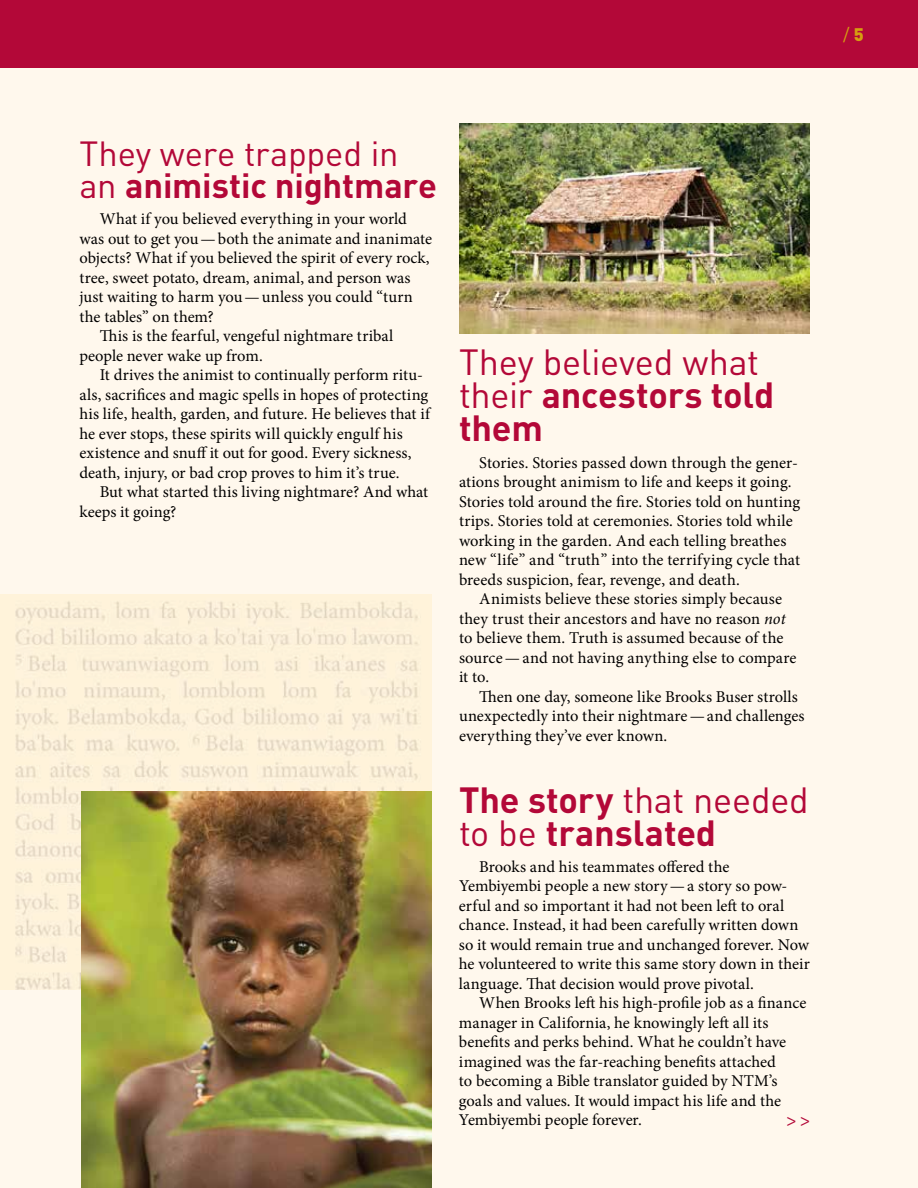
<style>
.page{position:relative;width:918px;height:1188px;background:#fff}
.page>*{position:absolute;margin:0;border:0;box-sizing:border-box;transform-origin:0 0}
.t1{font:36px/33px "DIN Pro";letter-spacing:-.005em;color:#b30838}
.t2{font:700 36px/33px "DIN Pro";letter-spacing:-.005em;color:#b30838}
.t3{font:34.5px/31.5px "DIN Pro";letter-spacing:-.005em;color:#b30838}
.t4{font:18px "DIN Pro";color:#d59f10}
.t5{font:700 18px "Minion Pro";color:#b30838}
.t6{font:16.5px/19.5px "Minion Pro";color:#000}
.s1{font-weight:900}
.s2{font-weight:700}
.s3{font-style:italic}
.s4{font-weight:400}
</style>
<div class="page">
<div style="left:0;top:56px;width:918px;height:1132px;background:#fff8ed"></div>
<div style="left:0;top:0;width:918px;height:68px;background:#b30838"></div>
<img style="left:0;top:594px;width:432px;height:396px">
<img style="left:459px;top:123px;width:351px;height:210px">
<img style="left:81px;top:792px;width:351px;height:396px">
<p class="t4" style="left:843px;top:20px;width:22px">/ <span class="s1">5</span></p>
<h2 class="t3" style="left:80px;top:135px;width:359px">They were trapped in an <span class="s2">animistic nightmare</span></h2>
<p class="t6" style="left:100px;top:209px;width:309px">What if you believed everything in your world</p>
<p class="t6" style="left:80px;top:229px;width:354px">was out to get you—both the animate and inanimate</p>
<p class="t6" style="left:80px;top:248px;width:352px">objects? What if you believed the spirit of every rock,</p>
<p class="t6" style="left:80px;top:268px;width:333px">tree, sweet potato, dream, animal, and person was</p>
<p class="t6" style="left:80px;top:287px;width:335px">just waiting to harm you—unless you could “turn</p>
<p class="t6" style="left:80px;top:307px;width:136px">the tables” on them?</p>
<p class="t6" style="left:100px;top:326px;width:295px">This is the fearful, vengeful nightmare tribal</p>
<p class="t6" style="left:80px;top:346px;width:185px">people never wake up from.</p>
<p class="t6" style="left:100px;top:365px;width:325px">It drives the animist to continually perform ritu-</p>
<p class="t6" style="left:80px;top:385px;width:350px">als, sacrifices and magic spells in hopes of protecting</p>
<p class="t6" style="left:80px;top:404px;width:352px">his life, health, garden, and future. He believes that if</p>
<p class="t6" style="left:80px;top:424px;width:325px">he ever stops, these spirits will quickly engulf his</p>
<p class="t6" style="left:80px;top:443px;width:334px">existence and snuff it out for good. Every sickness,</p>
<p class="t6" style="left:80px;top:463px;width:322px">death, injury, or bad crop proves to him it’s true.</p>
<p class="t6" style="left:100px;top:482px;width:330px">But what started this living nightmare? And what</p>
<p class="t6" style="left:80px;top:502px;width:98px">keeps it going?</p>
<h1 class="t1" style="left:459px;top:342px;width:317px">They believed what their <span class="s2">ancestors told them</span></h1>
<p class="t6" style="left:459px;top:453px;width:343px;text-indent:20px">Stories. Stories passed down through the gener&shy;ations brought animism to life and keeps it going.<br>Stories told around the fire. Stories told on hunting trips. Stories told at ceremonies. Stories told while working in the garden. And each telling breathes new “life” and “truth” into the terrifying cycle that breeds suspicion, fear, revenge, and death.</p>
<p class="t6" style="left:459px;top:589px;width:339px;text-indent:20px">Animists believe these stories simply because they trust their ancestors and have no reason <span class="s3">not </span>to believe them. Truth is assumed because of the source—and not having anything else to compare it to.</p>
<p class="t6" style="left:459px;top:687px;width:347px;text-indent:20px">Then one day, someone like Brooks Buser strolls unexpectedly into their nightmare—and challenges everything they’ve ever known.</p>
<h1 class="t2" style="left:459px;top:779px;width:351px">The story <span class="s4">that needed to be</span> translated</h1>
<p class="t6" style="left:459px;top:857px;width:353px;text-indent:20px">Brooks and his teammates offered the Yembiyembi people a new story—a story so pow&shy;erful and so important it had not been left to oral chance. Instead, it had been carefully written down so it would remain true and unchanged forever. Now he volunteered to write this same story down in their language. That decision would prove pivotal.</p>
<p class="t6" style="left:459px;top:993px;width:349px;text-indent:20px">When Brooks left his high-profile job as a finance manager in California, he knowingly left all its benefits and perks behind. What he couldn’t have imagined was the far-reaching benefits attached<br>to becoming a Bible translator guided by NTM’s goals and values. It would impact his life and the Yembiyembi people forever.</p>
<p class="t5" style="left:786px;top:1108px;width:25px">&gt; &gt;</p>
</div>
